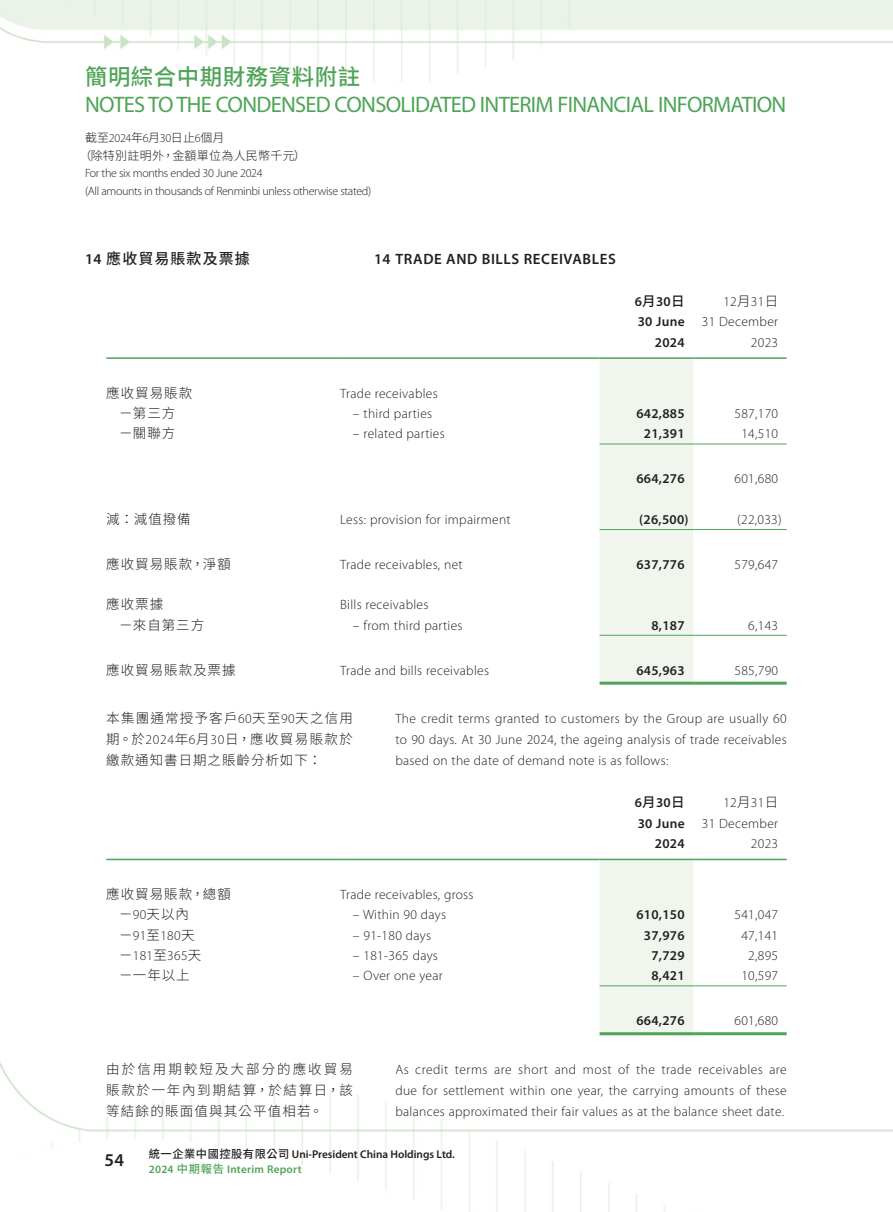
<style>
.page{position:relative;width:893px;height:1212px;background:#fff}
.page>*{position:absolute;margin:0;border:0;box-sizing:border-box;transform-origin:0 0}
.t1{font:22.5px "Myriad Pro";letter-spacing:-.03em;color:#4fa457}
.t2{font:500 22.5px "Source Han Sans TC";letter-spacing:.02em;color:#4fa457}
.t3{font:600 18px "Myriad Pro";color:#231f20}
.Heading_1{font:600 15px "Myriad Pro";letter-spacing:.04em;color:#231f20}
.C_Heading_1{font:500 15px "Source Han Sans TC";letter-spacing:.07em;color:#231f20}
.Body_Text{font:300 13.5px/21px "Myriad Pro";letter-spacing:.02em;color:#231f20;text-align:justify}
.Body_Text-2{font:300 13.5px/21px "Source Han Sans TC";letter-spacing:.07em;color:#231f20;text-align:justify}
.Body_Text-3{font:600 13.5px "Myriad Pro";letter-spacing:.02em;color:#231f20}
.C_Body_Text{font:300 13.5px/21px "Source Han Sans TC";letter-spacing:.125em;color:#231f20;text-align:justify}
.t4{font:300 12px/17.7px "Myriad Pro";letter-spacing:-.03em;color:#231f20}
.t5{font:300 12px/17.7px "Source Han Sans TC";letter-spacing:.02em;color:#231f20}
.t6{font:600 11.25px/15px "Myriad Pro";letter-spacing:-.005em;color:#231f20}
.s1{font-family:"Myriad Pro"}
.s2{font-family:"Myriad Pro";font-weight:600}
.s3{font-family:"Source Han Sans TC";font-weight:500}
.s4{font-family:"Source Han Sans TC"}
.s5{color:#4fa457}
.s6{font-family:"Source Han Sans TC";font-weight:500;color:#4fa457}
</style>
<div class="page">
<img style="left:0;top:0;width:893px;height:1212px">
<div style="left:600px;top:359px;width:93px;height:323px;background:#f0f6ee"></div>
<hr style="left:106px;top:357px;width:234px;height:2px;background:#4fa457">
<hr style="left:340px;top:357px;width:260px;height:2px;background:#4fa457">
<hr style="left:600px;top:357px;width:93px;height:2px;background:#4fa457">
<hr style="left:693px;top:357px;width:94px;height:2px;background:#4fa457">
<hr style="left:600px;top:444px;width:93px;height:1px;background:#4fa457">
<hr style="left:693px;top:444px;width:94px;height:1px;background:#4fa457">
<hr style="left:600px;top:529px;width:93px;height:1px;background:#4fa457">
<hr style="left:693px;top:529px;width:94px;height:1px;background:#4fa457">
<hr style="left:600px;top:635px;width:93px;height:1px;background:#4fa457">
<hr style="left:693px;top:635px;width:94px;height:1px;background:#4fa457">
<hr style="left:600px;top:682px;width:93px;height:3px;background:#4fa457">
<hr style="left:693px;top:682px;width:94px;height:3px;background:#4fa457">
<div style="left:600px;top:860px;width:93px;height:172px;background:#f0f6ee"></div>
<hr style="left:106px;top:859px;width:234px;height:1px;background:#4fa457">
<hr style="left:340px;top:859px;width:260px;height:1px;background:#4fa457">
<hr style="left:600px;top:859px;width:93px;height:1px;background:#4fa457">
<hr style="left:693px;top:859px;width:94px;height:1px;background:#4fa457">
<hr style="left:600px;top:985px;width:93px;height:1px;background:#4fa457">
<hr style="left:693px;top:985px;width:94px;height:1px;background:#4fa457">
<hr style="left:600px;top:1032px;width:93px;height:3px;background:#4fa457">
<hr style="left:693px;top:1032px;width:94px;height:3px;background:#4fa457">
<h1 class="t2" style="left:85px;top:64px;width:277px">簡明綜合中期財務資料附註</h1>
<h1 class="t1" style="left:85px;top:91px;width:703px">NOTES TO THE CONDENSED CONSOLIDATED INTERIM FINANCIAL INFORMATION</h1>
<p class="t5" style="left:79px;top:129px;width:228px;text-indent:6px">截至<span class="s1">2024</span>年<span class="s1">6</span>月<span class="s1">30</span>日止<span class="s1">6</span>個月<br>（除特別註明外，金額單位為人民幣千元）</p>
<p class="t4" style="left:85px;top:164px;width:288px">For the six months ended 30 June 2024<br>(All amounts in thousands of Renminbi unless otherwise stated)</p>
<p class="C_Heading_1" style="left:85px;top:250px;width:166px"><span class="s2">14</span> 應收貿易賬款及票據</p>
<p class="Heading_1" style="left:374px;top:249px;width:243px">14 TRADE AND BILLS RECEIVABLES</p>
<p class="Body_Text-3" style="left:635px;top:293px;width:51px">6<span class="s3">月</span>30<span class="s3">日</span></p>
<p class="Body_Text" style="left:723px;top:291px;width:56px">12<span class="s4">月</span>31<span class="s4">日</span></p>
<p class="Body_Text-3" style="left:638px;top:313px;width:48px">30 June</p>
<p class="Body_Text-3" style="left:655px;top:333px;width:31px">2024</p>
<p class="Body_Text" style="left:702px;top:311px;width:78px">31 December</p>
<p class="Body_Text" style="left:751px;top:331px;width:29px">2023</p>
<p class="Body_Text-2" style="left:106px;top:383px;width:87px">應收貿易賬款</p>
<p class="Body_Text" style="left:340px;top:383px;width:99px">Trade receivables</p>
<p class="Body_Text-2" style="left:119px;top:403px;width:58px">－第三方</p>
<p class="Body_Text" style="left:353px;top:403px;width:81px">– third parties</p>
<p class="Body_Text-3" style="left:636px;top:405px;width:50px">642,885</p>
<p class="Body_Text" style="left:734px;top:403px;width:45px">587,170</p>
<p class="Body_Text-2" style="left:119px;top:423px;width:58px">－關聯方</p>
<p class="Body_Text" style="left:353px;top:423px;width:93px">– related parties</p>
<p class="Body_Text-3" style="left:644px;top:425px;width:42px">21,391</p>
<p class="Body_Text" style="left:741px;top:423px;width:38px">14,510</p>
<p class="Body_Text-3" style="left:636px;top:470px;width:50px">664,276</p>
<p class="Body_Text" style="left:734px;top:468px;width:45px">601,680</p>
<p class="Body_Text-2" style="left:106px;top:509px;width:86px">減：減值撥備</p>
<p class="Body_Text" style="left:340px;top:509px;width:172px">Less: provision for impairment</p>
<p class="Body_Text-3" style="left:639px;top:511px;width:51px">(26,500)</p>
<p class="Body_Text" style="left:737px;top:509px;width:46px">(22,033)</p>
<p class="Body_Text-2" style="left:106px;top:554px;width:126px">應收貿易賬款，淨額</p>
<p class="Body_Text" style="left:340px;top:554px;width:124px">Trade receivables, net</p>
<p class="Body_Text-3" style="left:636px;top:556px;width:50px">637,776</p>
<p class="Body_Text" style="left:734px;top:554px;width:45px">579,647</p>
<p class="Body_Text-2" style="left:106px;top:594px;width:58px">應收票據</p>
<p class="Body_Text" style="left:340px;top:594px;width:90px">Bills receivables</p>
<p class="Body_Text-2" style="left:119px;top:614px;width:87px">－來自第三方</p>
<p class="Body_Text" style="left:353px;top:614px;width:111px">– from third parties</p>
<p class="Body_Text-3" style="left:651px;top:616px;width:35px">8,187</p>
<p class="Body_Text" style="left:748px;top:614px;width:31px">6,143</p>
<p class="Body_Text-2" style="left:106px;top:659px;width:131px">應收貿易賬款及票據</p>
<p class="Body_Text" style="left:340px;top:659px;width:150px">Trade and bills receivables</p>
<p class="Body_Text-3" style="left:636px;top:661px;width:50px">645,963</p>
<p class="Body_Text" style="left:734px;top:659px;width:45px">585,790</p>
<p class="Body_Text" style="left:395px;top:708px;width:393px">The credit terms granted to customers by the Group are usually 60 to 90 days. At 30 June 2024, the ageing analysis of trade receivables based on the date of demand note is as follows:</p>
<p class="Body_Text-3" style="left:635px;top:794px;width:51px">6<span class="s3">月</span>30<span class="s3">日</span></p>
<p class="Body_Text" style="left:723px;top:792px;width:56px">12<span class="s4">月</span>31<span class="s4">日</span></p>
<p class="Body_Text-3" style="left:638px;top:814px;width:48px">30 June</p>
<p class="Body_Text-3" style="left:655px;top:835px;width:31px">2024</p>
<p class="Body_Text-2" style="left:106px;top:708px;width:248px">本集團通常授予客戶<span class="s1">60</span>天至<span class="s1">90</span>天之信用期。於<span class="s1">2024</span>年<span class="s1">6</span>月<span class="s1">30</span>日，應收貿易賬款於繳款通知書日期之賬齡分析如下：</p>
<p class="Body_Text" style="left:702px;top:812px;width:78px">31 December</p>
<p class="Body_Text" style="left:751px;top:833px;width:29px">2023</p>
<p class="Body_Text-2" style="left:106px;top:884px;width:126px">應收貿易賬款，總額</p>
<p class="Body_Text" style="left:340px;top:884px;width:135px">Trade receivables, gross</p>
<p class="Body_Text-2" style="left:119px;top:904px;width:72px">－<span class="s1">90</span>天以內</p>
<p class="Body_Text" style="left:353px;top:904px;width:95px">– Within 90 days</p>
<p class="Body_Text-3" style="left:636px;top:906px;width:50px">610,150</p>
<p class="Body_Text" style="left:734px;top:904px;width:45px">541,047</p>
<p class="Body_Text" style="left:119px;top:924px;width:77px"><span class="s4">－</span>91<span class="s4">至</span>180<span class="s4">天</span></p>
<p class="Body_Text" style="left:353px;top:924px;width:80px">– 91-180 days</p>
<p class="Body_Text-3" style="left:644px;top:926px;width:42px">37,976</p>
<p class="Body_Text" style="left:741px;top:924px;width:38px">47,141</p>
<p class="Body_Text" style="left:119px;top:945px;width:84px"><span class="s4">－</span>181<span class="s4">至</span>365<span class="s4">天</span></p>
<p class="Body_Text" style="left:353px;top:945px;width:87px">– 181-365 days</p>
<p class="Body_Text-3" style="left:651px;top:947px;width:35px">7,729</p>
<p class="Body_Text" style="left:748px;top:945px;width:31px">2,895</p>
<p class="Body_Text-2" style="left:119px;top:965px;width:72px">－一年以上</p>
<p class="Body_Text" style="left:353px;top:965px;width:91px">– Over one year</p>
<p class="Body_Text-3" style="left:651px;top:967px;width:35px">8,421</p>
<p class="Body_Text" style="left:741px;top:965px;width:38px">10,597</p>
<p class="Body_Text-3" style="left:636px;top:1012px;width:50px">664,276</p>
<p class="Body_Text" style="left:734px;top:1010px;width:45px">601,680</p>
<p class="Body_Text" style="left:395px;top:1059px;width:393px">As credit terms are short and most of the trade receivables are due for settlement within one year, the carrying amounts of these balances approximated their fair values as at the balance sheet date.</p>
<p class="C_Body_Text" style="left:106px;top:1059px;width:248px">由於信用期較短及大部分的應收貿易賬款於一年內到期結算，於結算日，該等結餘的賬面值與其公平值相若。</p>
<h2 class="t3" style="left:104px;top:1148px;width:21px">54</h2>
<p class="t6" style="left:149px;top:1146px;width:308px"><span class="s3">統一企業中國控股有限公司</span> Uni-President China Holdings Ltd.<br><span class="s5">2024</span> <span class="s6">中期報告</span> <span class="s5">Interim Report</span></p>
</div>
